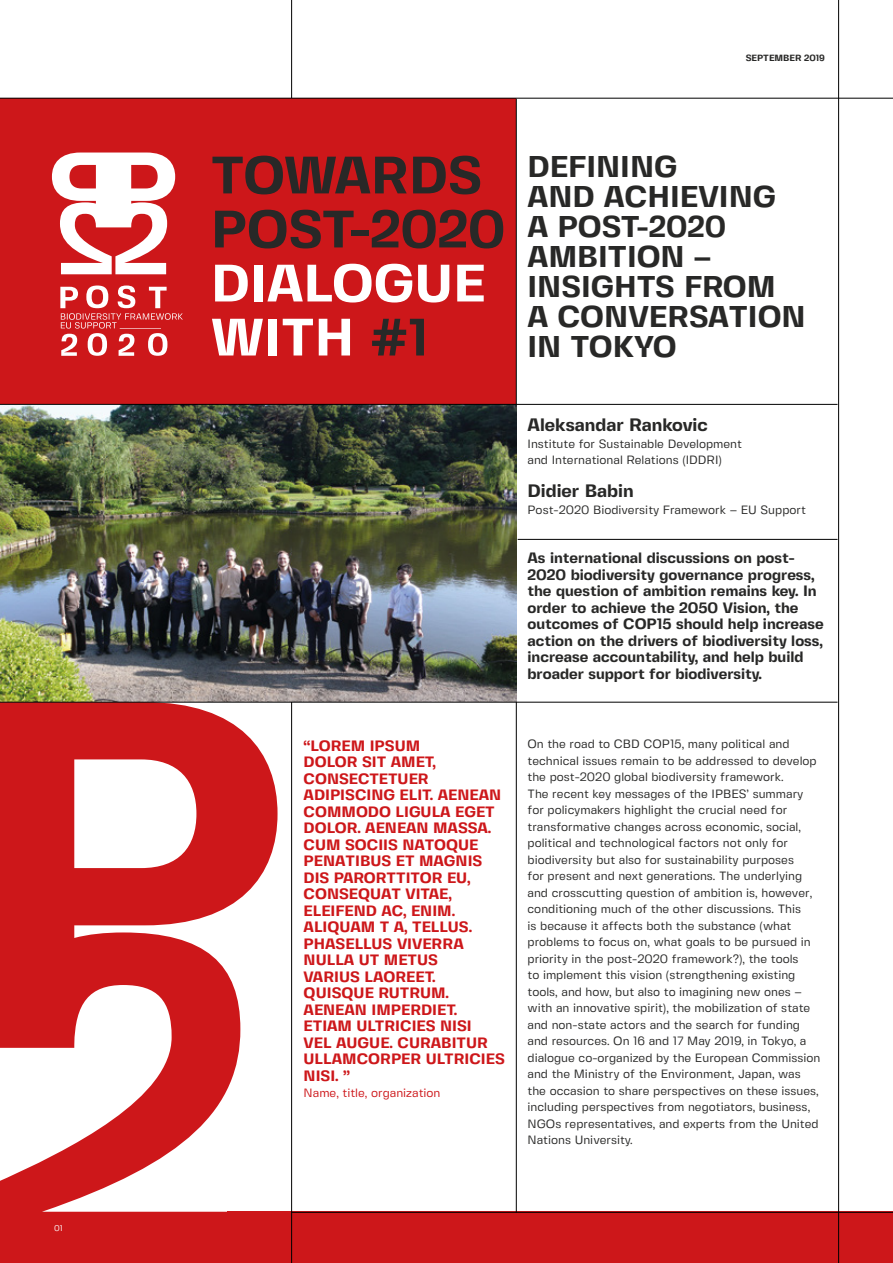
<style>
.page{position:relative;width:893px;height:1263px;background:#fff}
.page>*{position:absolute;margin:0;border:0;box-sizing:border-box;transform-origin:0 0}
.t1{font:700 52.5px/54px "Fivo Sans Modern";color:#282827}
.t2{font:700 52.5px/54px "Fivo Sans Modern";color:#fff}
.t3{font:700 30px/30px "Fivo Sans Modern";color:#282827}
.t4{font:700 18px "Fivo Sans Modern";color:#282827}
.t5{font:700 15px/16.5px "Fivo Sans Modern";color:#cd171a}
.t6{font:700 15px/16.5px "Fivo Sans Modern";color:#282827}
.t7{font:12px/16.5px "Fivo Sans Modern";color:#282827}
.t8{font:12px "Fivo Sans Modern";color:#cd171a}
.t9{font:700 9px "Fivo Sans Modern";color:#282827}
.t10{font:8.25px "Fivo Sans Modern";color:#fff}
.s1{color:#282827}
</style>
<div class="page">
<div style="left:227px;top:1212px;width:666px;height:51px;background:#cd171a"></div>
<hr style="left:291px;top:0;width:1px;height:1263px;background:#000">
<div style="left:0;top:99px;width:516px;height:356px;background:#cd171a"></div>
<svg style="left:60px;top:285px;width:123px;height:71px"></svg>
<svg style="left:52px;top:153px;width:123px;height:121px"></svg>
<hr style="left:516px;top:99px;width:1px;height:1114px;background:#000">
<hr style="left:838px;top:0;width:1px;height:1263px;background:#000">
<hr style="left:0;top:98px;width:893px;height:1px;background:#000">
<img style="left:0;top:405px;width:516px;height:297px">
<hr style="left:518px;top:539px;width:319px;height:1px;background:#000">
<hr style="left:0;top:404px;width:837px;height:1px;background:#000">
<svg style="left:0;top:703px;width:278px;height:560px;fill:#cd171a"></svg>
<hr style="left:291px;top:1212px;width:602px;height:1px;background:#000">
<hr style="left:0;top:702px;width:837px;height:1px;background:#000">
<p class="t10" style="left:54px;top:1223px;width:10px">01</p>
<p class="t9" style="left:746px;top:52px;width:81px">SEPTEMBER 2019</p>
<h1 class="t1" style="left:211px;top:148px;width:296px">TOWARDS<br>POST-2020</h1>
<h1 class="t2" style="left:211px;top:256px;width:276px">DIALOGUE<br>WITH <span class="s1">#1</span></h1>
<h2 class="t3" style="left:528px;top:151px;width:280px">DEFINING<br>AND ACHIEVING<br>A POST-2020<br>AMBITION –<br>INSIGHTS FROM<br>A CONVERSATION<br>IN TOKYO</h2>
<p class="t5" style="left:304px;top:737px;width:203px">“LOREM IPSUM<br>DOLOR SIT AMET,<br>CONSECTETUER<br>ADIPISCING ELIT. AENEAN<br>COMMODO LIGULA EGET<br>DOLOR. AENEAN MASSA.<br>CUM SOCIIS NATOQUE<br>PENATIBUS ET MAGNIS<br>DIS PARORTTITOR EU,<br>CONSEQUAT VITAE,<br>ELEIFEND AC, ENIM.<br>ALIQUAM T A, TELLUS.<br>PHASELLUS VIVERRA<br>NULLA UT METUS<br>VARIUS LAOREET.<br>QUISQUE RUTRUM.<br>AENEAN IMPERDIET.<br>ETIAM ULTRICIES NISI<br>VEL AUGUE. CURABITUR<br>ULLAMCORPER ULTRICIES<br>NISI. ”</p>
<p class="t8" style="left:304px;top:1086px;width:138px">Name, title, organization</p>
<h3 class="t4" style="left:528px;top:414px;width:182px">Aleksandar Rankovic</h3>
<p class="t7" style="left:528px;top:435px;width:216px">Institute for Sustainable Development and International Relations (IDDRI)</p>
<h3 class="t4" style="left:528px;top:480px;width:108px">Didier Babin</h3>
<p class="t7" style="left:528px;top:501px;width:280px">Post-2020 Biodiversity Framework – EU Support</p>
<p class="t6" style="left:528px;top:550px;width:298px">As international discussions on post-2020 biodiversity governance progress, the question of ambition remains key. In order to achieve the 2050 Vision, the outcomes of COP15 should help increase action on the drivers of biodiversity loss, increase accountability, and help build broader support for biodiversity.</p>
<p class="t7" style="left:527px;top:736px;width:294px">On the road to CBD COP15, many political and technical issues remain to be addressed to develop the post-2020 global biodiversity framework.<br>The recent key messages of the IPBES’ summary for policymakers highlight the crucial need for transformative changes across economic, social, political and technological factors not only for biodiversity but also for sustainability purposes<br>for present and next generations. The underlying and crosscutting question of ambition is, however, conditioning much of the other discussions. This<br>is because it affects both the substance (what problems to focus on, what goals to be pursued in priority in the post-2020 framework?), the tools<br>to implement this vision (strengthening existing tools, and how, but also to imagining new ones – with an innovative spirit), the mobilization of state and non-state actors and the search for funding and resources. On 16 and 17 May 2019, in Tokyo, a dialogue co-organized by the European Commission and the Ministry of the Environment, Japan, was the occasion to share perspectives on these issues, including perspectives from negotiators, business, NGOs representatives, and experts from the United Nations University.</p>
</div>
